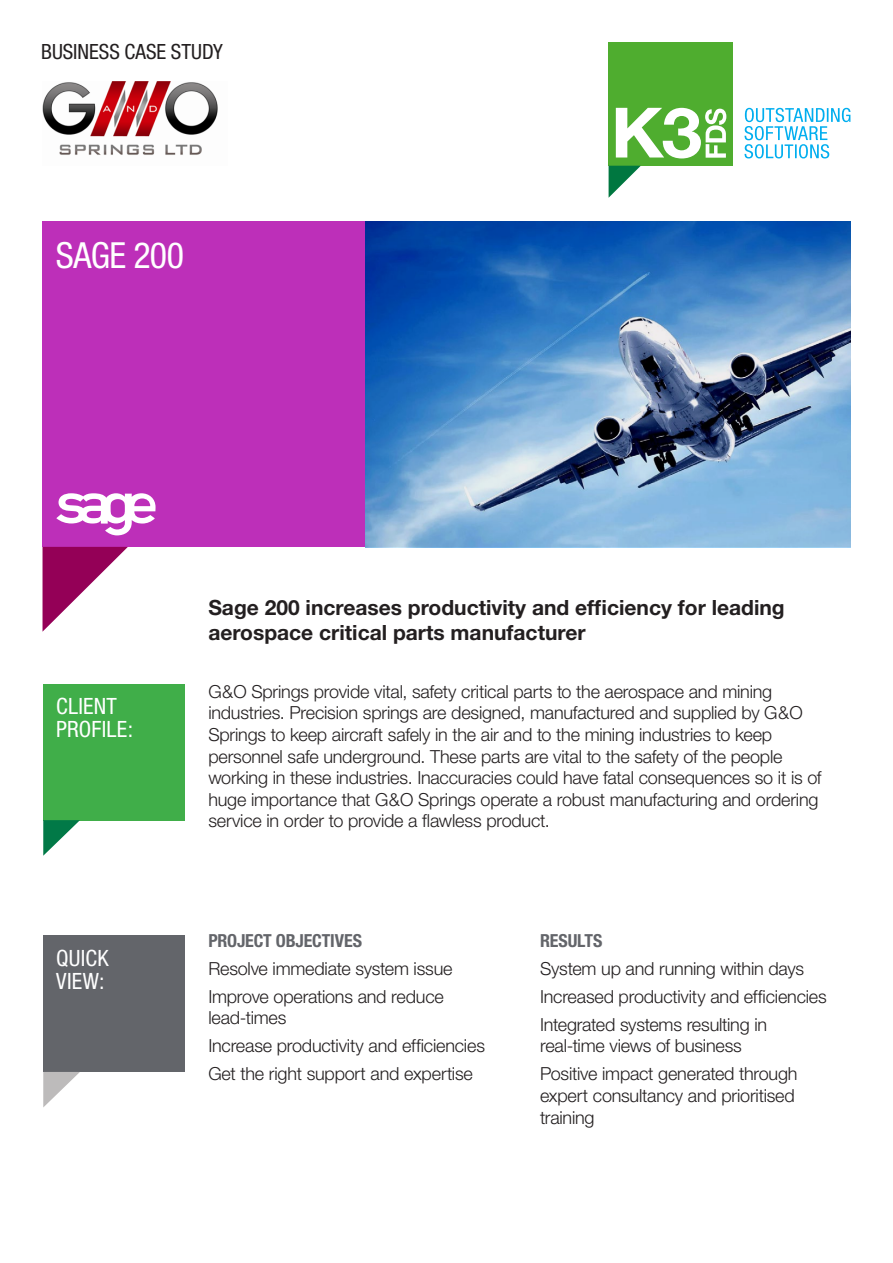
<style>
.page{position:relative;width:893px;height:1263px;background:#fff}
.page>*{position:absolute;margin:0;border:0;box-sizing:border-box;transform-origin:0 0}
.t1{font:condensed 36px "Helvetica Neue";letter-spacing:-.015em;color:#fff}
.t2{font:condensed 22.5px/22.5px "Helvetica Neue";letter-spacing:.01em;color:#fff}
.t3{font:700 21px/25.2px "Helvetica Neue";color:#231f20}
.t4{font:condensed 21px "Helvetica Neue";color:#231f20}
.t5{font:300 18px/21.6px "Helvetica Neue";letter-spacing:-.01em;color:#231f20}
.t6{font:700 condensed 18px "Helvetica Neue";letter-spacing:-.005em;color:#63656a}
</style>
<div class="page">
<img style="left:43px;top:81px;width:175px;height:74px">
<div style="left:43px;top:684px;width:141px;height:136px;background:#40ae49"></div>
<svg style="left:43px;top:820px;width:37px;height:36px"></svg>
<div style="left:43px;top:935px;width:141px;height:137px;background:#63656a"></div>
<svg style="left:43px;top:1072px;width:37px;height:35px"></svg>
<div style="left:43px;top:221px;width:322px;height:326px;background:#bd2fb9"></div>
<svg style="left:43px;top:547px;width:85px;height:84px"></svg>
<img style="left:365px;top:221px;width:485px;height:326px">
<div style="left:609px;top:43px;width:124px;height:123px;background:#4fad2f"></div>
<svg style="left:609px;top:166px;width:32px;height:32px"></svg>
<svg style="left:616px;top:108px;width:110px;height:50px"></svg>
<svg style="left:744px;top:108px;width:106px;height:50px"></svg>
<svg style="left:56px;top:493px;width:100px;height:42px"></svg>
<p class="t4" style="left:41px;top:39px;width:183px">BUSINESS CASE STUDY</p>
<p class="t1" style="left:56px;top:234px;width:130px">SAGE 200</p>
<p class="t2" style="left:56px;top:695px;width:78px">CLIENT<br>PROFILE:</p>
<p class="t2" style="left:56px;top:947px;width:54px">QUICK<br>VIEW:</p>
<p class="t3" style="left:208px;top:595px;width:578px">Sage 200 increases productivity and efficiency for leading aerospace critical parts manufacturer</p>
<p class="t5" style="left:208px;top:680px;width:615px">G&amp;O Springs provide vital, safety critical parts to the aerospace and mining industries. Precision springs are designed, manufactured and supplied by G&amp;O Springs to keep aircraft safely in the air and to the mining industries to keep personnel safe underground. These parts are vital to the safety of the people working in these industries. Inaccuracies could have fatal consequences so it is of huge importance that G&amp;O Springs operate a robust manufacturing and ordering service in order to provide a flawless product.</p>
<p class="t6" style="left:208px;top:929px;width:155px">PROJECT OBJECTIVES</p>
<p class="t5" style="left:208px;top:957px;width:246px">Resolve immediate system issue</p>
<p class="t5" style="left:208px;top:985px;width:237px">Improve operations and reduce lead-times</p>
<p class="t5" style="left:208px;top:1035px;width:278px">Increase productivity and efficiencies</p>
<p class="t5" style="left:208px;top:1063px;width:266px">Get the right support and expertise</p>
<p class="t6" style="left:540px;top:929px;width:64px">RESULTS</p>
<p class="t5" style="left:540px;top:957px;width:266px">System up and running within days</p>
<p class="t5" style="left:540px;top:985px;width:288px">Increased productivity and efficiencies</p>
<p class="t5" style="left:540px;top:1013px;width:229px">Integrated systems resulting in real-time views of business</p>
<p class="t5" style="left:540px;top:1063px;width:259px">Positive impact generated through expert consultancy and prioritised training</p>
</div>
